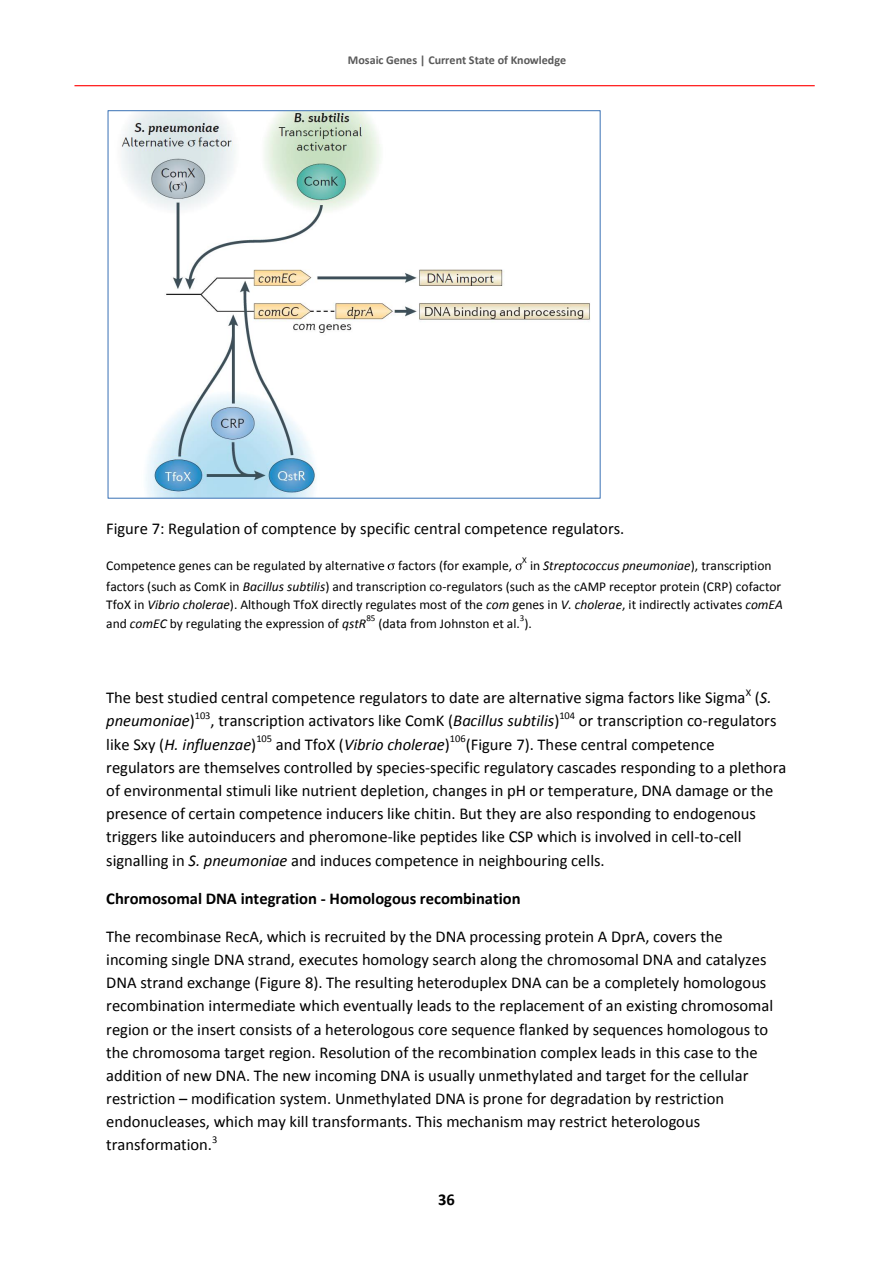
<style>
.page{position:relative;width:893px;height:1263px;background:#fff}
.page>*{position:absolute;margin:0;border:0;box-sizing:border-box;transform-origin:0 0}
.t1{font:16.5px/23.2px "Calibri";color:#000}
.t2{font:italic 16.5px "Calibri";color:#000}
.t3{font:700 16.5px "Calibri";color:#000}
.t4{font:13.5px/20.5px "Calibri";color:#000}
.t5{font:700 12px "Calibri";color:#595959}
.t6{font:10.5px "Calibri";letter-spacing:-.005em;color:#000}
.t7{font:9px "Calibri";color:#000}
.s1{font-style:italic}
.s2{font-style:normal}
</style>
<div class="page">
<hr style="left:74px;top:85px;width:741px;height:1px;background:#f00">
<img style="left:388px;top:563px;width:7px;height:8px">
<img style="left:515px;top:563px;width:8px;height:8px">
<img style="left:121px;top:112px;width:469px;height:385px">
<p class="t5" style="left:348px;top:55px;width:220px">Mosaic Genes | Current State of Knowledge</p>
<p class="t1" style="left:106px;top:518px;width:520px">Figure 7: Regulation of comptence by specific central competence regulators.</p>
<p class="t4" style="left:106px;top:556px;width:407px">Competence genes can be regulated by alternative factors (for example,</p>
<p class="t7" style="left:522px;top:556px;width:6px">X</p>
<p class="t4" style="left:106px;top:556px;width:676px;text-indent:424px">in <span class="s1">Streptococcus pneumoniae</span>), transcription factors (such as ComK in <span class="s1">Bacillus subtilis</span>) and transcription co-regulators (such as the cAMP receptor protein (CRP) cofactor</p>
<p class="t4" style="left:106px;top:597px;width:678px;line-height:18.9px">TfoX in <span class="s1">Vibrio cholerae</span>). Although TfoX directly regulates most of the <span class="s1">com</span> genes in <span class="s1">V. cholerae</span>, it indirectly activates <span class="s1">comEA </span>and <span class="s1">comEC</span> by regulating the expression of <span class="s1">qstR</span></p>
<p class="t7" style="left:366px;top:615px;width:11px">85</p>
<p class="t7" style="left:520px;top:615px;width:6px">3</p>
<p class="t4" style="left:378px;top:615px;width:155px">(data from Johnston et al. ).</p>
<p class="t1" style="left:106px;top:687px;width:641px">The best studied central competence regulators to date are alternative sigma factors like Sigma</p>
<p class="t6" style="left:746px;top:688px;width:7px">X</p>
<p class="t2" style="left:755px;top:691px;width:18px"><span class="s2">(</span>S.</p>
<p class="t2" style="left:106px;top:714px;width:90px">pneumoniae<span class="s2">)</span></p>
<p class="t6" style="left:195px;top:711px;width:17px">103</p>
<p class="t1" style="left:210px;top:711px;width:350px">, transcription activators like ComK (<span class="s1">Bacillus subtilis</span>)</p>
<p class="t6" style="left:559px;top:711px;width:17px">104</p>
<p class="t1" style="left:579px;top:711px;width:199px">or transcription co-regulators</p>
<p class="t2" style="left:106px;top:737px;width:152px"><span class="s2">like Sxy (</span>H. influenzae<span class="s2">)</span></p>
<p class="t6" style="left:256px;top:734px;width:17px">105</p>
<p class="t2" style="left:276px;top:737px;width:176px"><span class="s2">and TfoX (</span>Vibrio cholerae<span class="s2">)</span></p>
<p class="t6" style="left:450px;top:734px;width:17px">106</p>
<p class="t1" style="left:106px;top:734px;width:682px;text-indent:359px">(Figure 7). These central competence regulators are themselves controlled by species-specific regulatory cascades responding to a plethora of environmental stimuli like nutrient depletion, changes in pH or temperature, DNA damage or the presence of certain competence inducers like chitin. But they are also responding to endogenous triggers like autoinducers and pheromone-like peptides like CSP which is involved in cell-to-cell signalling in <span class="s1">S. pneumoniae</span> and induces competence in neighbouring cells.</p>
<p class="t3" style="left:106px;top:891px;width:416px">Chromosomal DNA integration - Homologous recombination</p>
<p class="t1" style="left:106px;top:926px;width:669px">The recombinase RecA, which is recruited by the DNA processing protein A DprA, covers the incoming single DNA strand, executes homology search along the chromosomal DNA and catalyzes DNA strand exchange (Figure 8). The resulting heteroduplex DNA can be a completely homologous recombination intermediate which eventually leads to the replacement of an existing chromosomal region or the insert consists of a heterologous core sequence flanked by sequences homologous to the chromosoma target region. Resolution of the recombination complex leads in this case to the addition of new DNA. The new incoming DNA is usually unmethylated and target for the cellular restriction – modification system. Unmethylated DNA is prone for degradation by restriction endonucleases, which may kill transformants. This mechanism may restrict heterologous transformation.</p>
<p class="t6" style="left:212px;top:1135px;width:7px">3</p>
<p class="t3" style="left:438px;top:1193px;width:18px">36</p>
</div>
